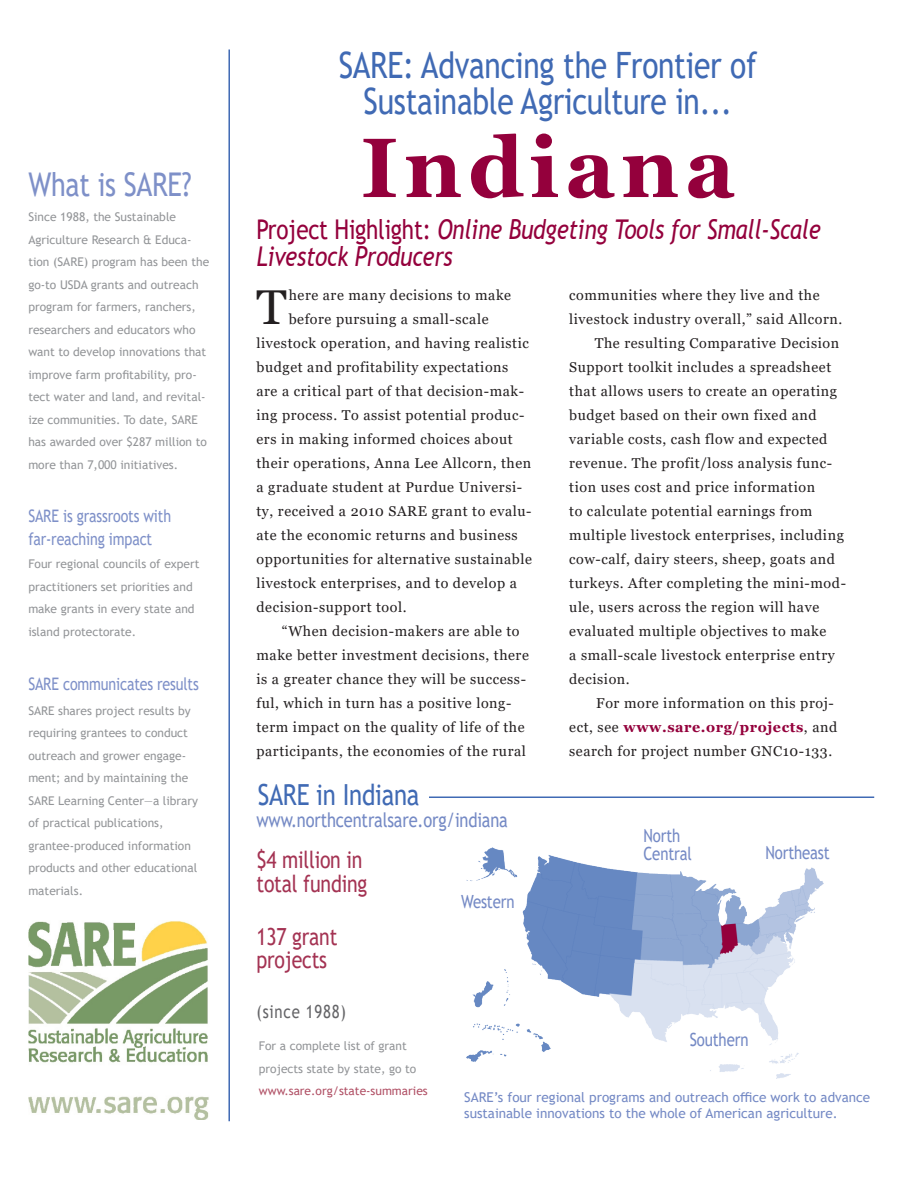
<style>
.page{position:relative;width:918px;height:1188px;background:#fff}
.page>*{position:absolute;margin:0;border:0;box-sizing:border-box;transform-origin:0 0}
.t1{font:700 84px "Georgia";letter-spacing:.07em;color:#94003c}
.t2{font:48.9px "Georgia";color:#231f20}
.t3{font:36.3px "Trebuchet MS";letter-spacing:-.01em;color:#406ab4;scale:.83 1}
.t4{font:32.7px "Trebuchet MS";letter-spacing:-.01em;color:#7e90c8;scale:.83 1}
.t5{font:29.1px "Trebuchet MS";letter-spacing:-.01em;color:#406ab4;scale:.83 1}
.t6{font:italic 27.15px/27px "Trebuchet MS";letter-spacing:-.01em;color:#94003c;scale:.83 1}
.t7{font:23.55px/23.4px "Trebuchet MS";letter-spacing:-.01em;color:#a43353;scale:.83 1}
.t8{font:19.95px "Trebuchet MS";letter-spacing:-.01em;color:#758ac5;scale:.83 1}
.t9{font:18.15px/18px "Trebuchet MS";letter-spacing:-.01em;color:#758ac5;scale:.83 1}
.t10{font:18.15px "Trebuchet MS";letter-spacing:.05em;color:#656568;scale:.83 1}
.t11{font:17.25px "Trebuchet MS";letter-spacing:-.01em;color:#7e90c8;scale:.83 1}
.t12{font:14.25px/24px "Georgia";letter-spacing:.04em;color:#231f20}
.t13{font:13.5px/16.5px "Trebuchet MS";color:#758ac5}
.t14{font:12px/22.5px "Trebuchet MS";color:#939598}
.t15{font:12px "Trebuchet MS";color:#b15166}
.s1{font-style:normal}
.s2{font-weight:700;color:#94003c}
</style>
<div class="page">
<img style="left:467px;top:848px;width:356px;height:230px">
<hr style="left:358px;top:796px;width:516px;height:2px;background:#406ab4">
<div style="left:258px;top:788px;width:170px;height:26px;background:#fff"></div>
<hr style="left:228px;top:50px;width:2px;height:1071px;background:#406ab4">
<img style="left:28px;top:921px;width:181px;height:199px">
<p class="t4" style="left:28px;top:164px;width:198px">What is SARE?</p>
<p class="t14" style="left:28px;top:206px;width:182px">Since 1988, the Sustainable<br>Agriculture Research &amp; Educa&shy;tion (SARE) program has been the go-to USDA grants and outreach program for farmers, ranchers, researchers and educators who want to develop innovations that improve farm profitability, pro&shy;tect water and land, and revital&shy;ize communities. To date, SARE has awarded over $287 million to more than 7,000 initiatives.</p>
<p class="t11" style="left:28px;top:505px;width:174px">SARE is grassroots with</p>
<p class="t11" style="left:28px;top:528px;width:151px">far-reaching impact</p>
<p class="t14" style="left:28px;top:552px;width:173px">Four regional councils of expert practitioners set priorities and make grants in every state and island protectorate.</p>
<p class="t11" style="left:28px;top:673px;width:207px">SARE communicates results</p>
<p class="t14" style="left:28px;top:699px;width:171px">SARE shares project results by requiring grantees to conduct outreach and grower engage&shy;ment; and by maintaining the<br>SARE Learning Center—a library of practical publications, grantee-produced information products and other educational materials.</p>
<p class="t3" style="left:339px;top:42px;width:506px">SARE: Advancing the Frontier of</p>
<p class="t3" style="left:364px;top:78px;width:445px">Sustainable Agriculture in...</p>
<p class="t1" style="left:361px;top:114px;width:376px">Indiana</p>
<p class="t6" style="left:257px;top:215px;width:681px"><span class="s1">Project Highlight:</span> Online Budgeting Tools for Small-Scale<br>Livestock Producers</p>
<p class="t2" style="left:256px;top:278px;width:32px">T</p>
<p class="t12" style="left:289px;top:284px;width:224px">here are many decisions to make</p>
<p class="t12" style="left:289px;top:308px;width:201px">before pursuing a small-scale</p>
<p class="t12" style="left:256px;top:332px;width:274px">livestock operation, and having realistic</p>
<p class="t12" style="left:256px;top:356px;width:253px">budget and profitability expectations</p>
<p class="t12" style="left:256px;top:380px;width:269px">are a critical part of that decision-mak-</p>
<p class="t12" style="left:256px;top:404px;width:269px">ing process. To assist potential produc-</p>
<p class="t12" style="left:256px;top:428px;width:258px">ers in making informed choices about</p>
<p class="t12" style="left:256px;top:452px;width:276px">their operations, Anna Lee Allcorn, then</p>
<p class="t12" style="left:256px;top:476px;width:267px">a graduate student at Purdue Universi-</p>
<p class="t12" style="left:256px;top:500px;width:277px">ty, received a 2010 SARE grant to evalu-</p>
<p class="t12" style="left:256px;top:524px;width:263px">ate the economic returns and business</p>
<p class="t12" style="left:256px;top:548px;width:277px">opportunities for alternative sustainable</p>
<p class="t12" style="left:256px;top:572px;width:262px">livestock enterprises, and to develop a</p>
<p class="t12" style="left:256px;top:596px;width:152px">decision-support tool.</p>
<p class="t12" style="left:282px;top:620px;width:239px">“When decision-makers are able to</p>
<p class="t12" style="left:256px;top:644px;width:274px">make better investment decisions, there</p>
<p class="t12" style="left:256px;top:668px;width:271px">is a greater chance they will be success-</p>
<p class="t12" style="left:256px;top:692px;width:256px">ful, which in turn has a positive long-</p>
<p class="t12" style="left:256px;top:716px;width:270px">term impact on the quality of life of the</p>
<p class="t12" style="left:256px;top:740px;width:271px">participants, the economies of the rural</p>
<p class="t5" style="left:258px;top:777px;width:197px">SARE in Indiana</p>
<p class="t8" style="left:256px;top:807px;width:304px">www.northcentralsare.org/indiana</p>
<p class="t7" style="left:256px;top:848px;width:135px">$4 million in total funding</p>
<p class="t7" style="left:256px;top:925px;width:99px">137 grant projects</p>
<p class="t10" style="left:256px;top:1000px;width:109px">(since 1988)</p>
<p class="t9" style="left:461px;top:892px;width:66px">Western</p>
<p class="t12" style="left:569px;top:284px;width:252px">communities where they live and the</p>
<p class="t12" style="left:569px;top:308px;width:275px">livestock industry overall,” said Allcorn.</p>
<p class="t12" style="left:595px;top:332px;width:246px">The resulting Comparative Decision</p>
<p class="t12" style="left:569px;top:356px;width:264px">Support toolkit includes a spreadsheet</p>
<p class="t12" style="left:569px;top:380px;width:269px">that allows users to create an operating</p>
<p class="t12" style="left:569px;top:404px;width:249px">budget based on their own fixed and</p>
<p class="t12" style="left:569px;top:428px;width:260px">variable costs, cash flow and expected</p>
<p class="t12" style="left:569px;top:452px;width:264px">revenue. The profit/loss analysis func-</p>
<p class="t12" style="left:569px;top:476px;width:247px">tion uses cost and price information</p>
<p class="t12" style="left:569px;top:500px;width:245px">to calculate potential earnings from</p>
<p class="t12" style="left:569px;top:524px;width:276px">multiple livestock enterprises, including</p>
<p class="t12" style="left:569px;top:548px;width:267px">cow-calf, dairy steers, sheep, goats and</p>
<p class="t12" style="left:569px;top:572px;width:278px">turkeys. After completing the mini-mod-</p>
<p class="t12" style="left:569px;top:596px;width:252px">ule, users across the region will have</p>
<p class="t12" style="left:569px;top:620px;width:259px">evaluated multiple objectives to make</p>
<p class="t12" style="left:569px;top:644px;width:267px">a small-scale livestock enterprise entry</p>
<p class="t12" style="left:569px;top:668px;width:62px">decision.</p>
<p class="t12" style="left:569px;top:692px;width:270px;text-indent:27px">For more information on this proj&shy;ect, see <span class="s2">www.sare.org/projects</span>, and search for project number GNC10-133.</p>
<p class="t9" style="left:644px;top:826px;width:60px">North<br>Central</p>
<p class="t9" style="left:765px;top:844px;width:79px">Northeast</p>
<p class="t14" style="left:259px;top:1035px;width:159px">For a complete list of grant projects state by state, go to</p>
<p class="t15" style="left:259px;top:1083px;width:170px">www.sare.org/state-summaries</p>
<p class="t9" style="left:690px;top:1030px;width:72px">Southern</p>
<p class="t13" style="left:464px;top:1089px;width:408px">SARE’s four regional programs and outreach office work to advance sustainable innovations to the whole of American agriculture.</p>
</div>
